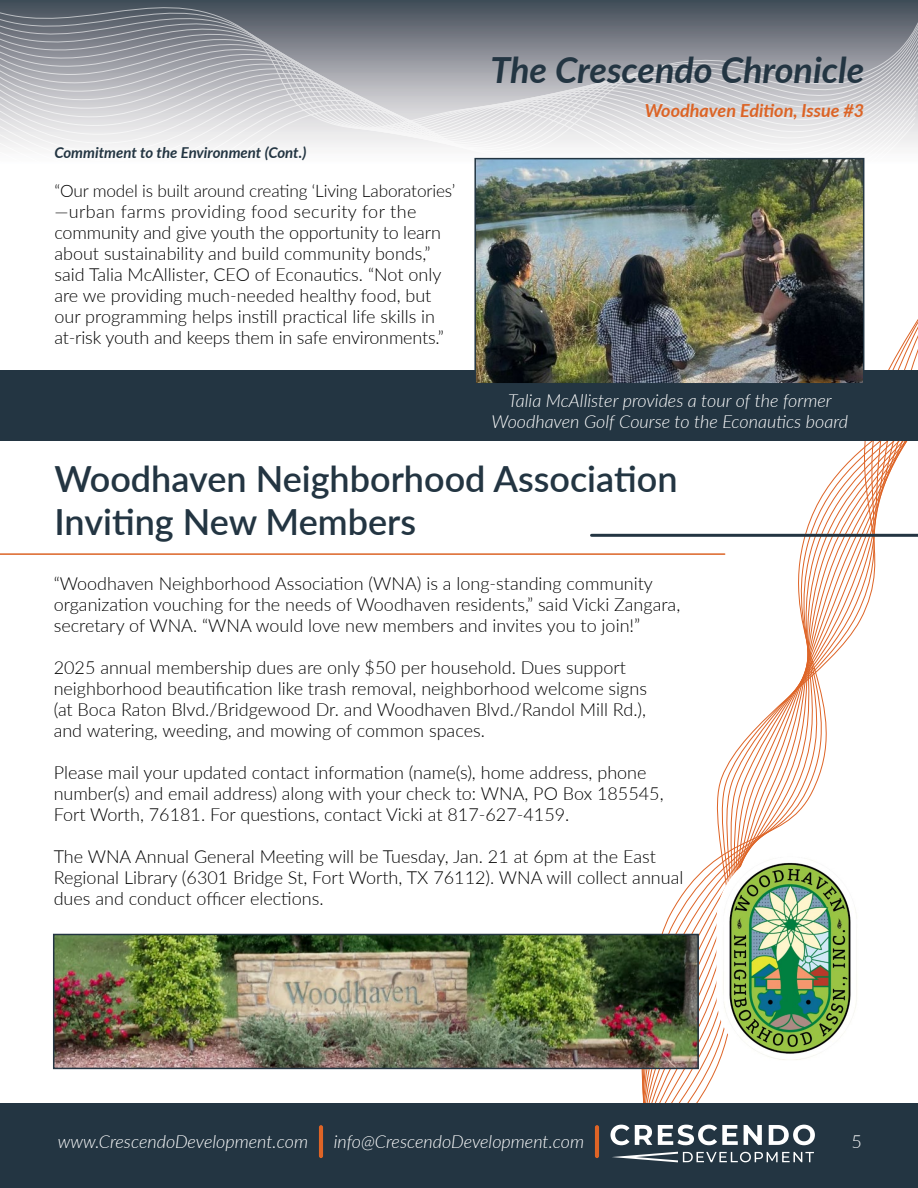
<style>
.page{position:relative;width:918px;height:1188px;background:#fff}
.page>*{position:absolute;margin:0;border:0;box-sizing:border-box;transform-origin:0 0}
.t1{font:600 36px/43.2px "Lato";color:#233542}
.t2{font:italic 700 36px "Lato";color:#233542}
.t3{font:300 18px/21px "Lato";color:#000}
.t4{font:italic 300 18px/21.6px "Lato";color:#fff;text-align:center}
.t5{font:italic 700 18px "Lato";color:#dc6426}
.t6{font:300 18px "Lato";color:#fff}
.t7{font:300 17.25px "Lato";letter-spacing:-.01em;color:#000}
.t8{font:italic 700 15px "Lato";color:#233542}
</style>
<div class="page">
<svg style="left:601px;top:238px;width:317px;height:865px"></svg>
<div style="left:0;top:370px;width:918px;height:71px;background:#233542"></div>
<svg style="left:0;top:0;width:918px;height:238px"></svg>
<hr style="left:0;top:553px;width:725px;height:2px;background:#dc6426">
<hr style="left:592px;top:534px;width:326px;height:3px;background:#233542">
<img style="left:477px;top:161px;width:384px;height:221px">
<div style="left:474px;top:158px;width:390px;height:227px;border:2px solid #233542"></div>
<img style="left:56px;top:937px;width:640px;height:129px">
<div style="left:53px;top:934px;width:646px;height:135px;border:2px solid #233542"></div>
<img style="left:716px;top:848px;width:147px;height:220px;border-radius:73px">
<div style="left:0;top:1103px;width:918px;height:85px;background:#233542"></div>
<svg style="left:612px;top:1152px;width:202px;height:10px"></svg>
<svg style="left:610px;top:1125px;width:42px;height:20px"></svg>
<svg style="left:658px;top:1125px;width:80px;height:20px"></svg>
<svg style="left:744px;top:1125px;width:18px;height:20px"></svg>
<svg style="left:769px;top:1125px;width:46px;height:20px"></svg>
<hr style="left:319px;top:1125px;width:4px;height:33px;background:#de6426;border-radius:2px">
<hr style="left:595px;top:1125px;width:4px;height:33px;background:#de6426;border-radius:2px">
<h1 class="t2" style="left:490px;top:43px;width:375px">The Crescendo Chronicle</h1>
<p class="t8" style="left:54px;top:142px;width:253px">Commitment to the Environment (Cont.)</p>
<p class="t7" style="left:54px;top:178px;width:402px">“Our model is built around creating ‘Living Laboratories’</p>
<p class="t3" style="left:54px;top:200px;width:391px">—urban farms providing food security for the community and give youth the opportunity to learn about sustainability and build community bonds,” said Talia McAllister, CEO of Econautics. “Not only are we providing much-needed healthy food, but our programming helps instill practical life skills in at-risk youth and keeps them in safe environments.”</p>
<p class="t5" style="left:645px;top:97px;width:221px">Woodhaven Edition, Issue #3</p>
<p class="t4" style="left:492px;top:389px;width:358px">Talia McAllister provides a tour of the former<br>Woodhaven Golf Course to the Econautics board</p>
<h1 class="t1" style="left:54px;top:455px;width:625px">Woodhaven Neighborhood Association<br>Inviting New Members</h1>
<p class="t3" style="left:54px;top:573px;width:628px">“Woodhaven Neighborhood Association (WNA) is a long-standing community organization vouching for the needs of Woodhaven residents,” said Vicki Zangara, secretary of WNA. “WNA would love new members and invites you to join!”</p>
<p class="t3" style="left:54px;top:657px;width:595px">2025 annual membership dues are only $50 per household. Dues support neighborhood beautification like trash removal, neighborhood welcome signs (at Boca Raton Blvd./Bridgewood Dr. and Woodhaven Blvd./Randol Mill Rd.), and watering, weeding, and mowing of common spaces.</p>
<p class="t3" style="left:54px;top:762px;width:611px">Please mail your updated contact information (name(s), home address, phone number(s) and email address) along with your check to: WNA, PO Box 185545,<br>Fort Worth, 76181. For questions, contact Vicki at 817-627-4159.</p>
<p class="t3" style="left:54px;top:846px;width:631px">The WNA Annual General Meeting will be Tuesday, Jan. 21 at 6pm at the East<br>Regional Library (6301 Bridge St, Fort Worth, TX 76112). WNA will collect annual dues and conduct officer elections.</p>
<p class="t4" style="left:58px;top:1131px;width:252px">www.CrescendoDevelopment.com</p>
<p class="t4" style="left:334px;top:1131px;width:252px">info@CrescendoDevelopment.com</p>
<p class="t6" style="left:852px;top:1129px;width:12px">5</p>
</div>
